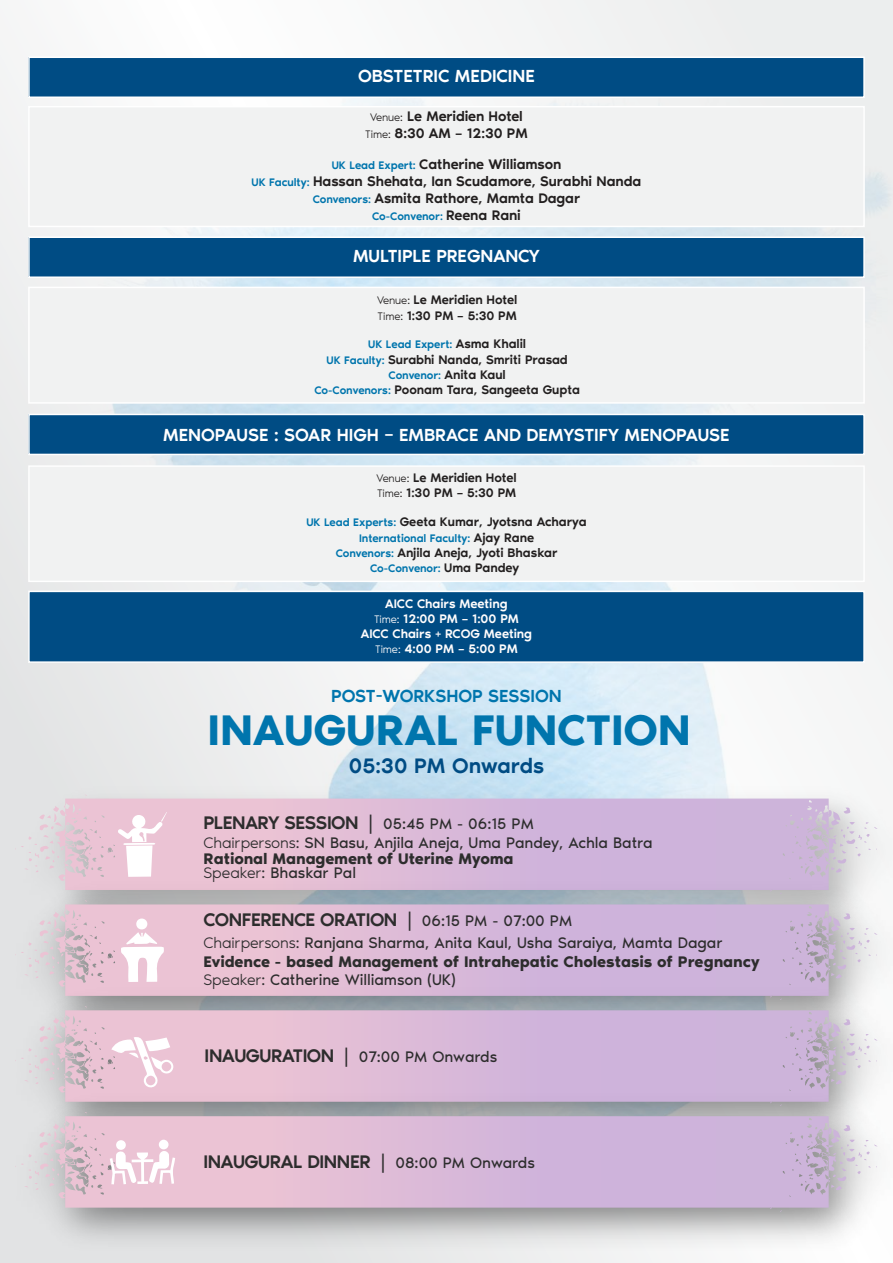
<style>
.page{position:relative;width:893px;height:1263px;background:#fff}
.page>*{position:absolute;margin:0;border:0;box-sizing:border-box;transform-origin:0 0}
.t1{font:600 43.95px "Noir Pro";color:#0075ad}
.t2{font:500 21.6px "Noir Pro";color:#004c84}
.t3{font:500 18.75px "Noir Pro";letter-spacing:-.02em;color:#2d2d2d}
.t4{font:500 18px "Noir Pro";color:#fff}
.t5{font:500 18px "Noir Pro";letter-spacing:-.01em;color:#0075ad}
.t6{font:15.75px/18.9px "Noir Pro";letter-spacing:-.01em;color:#2d2d2d}
.t7{font:600 15.75px "Noir Pro";letter-spacing:-.01em;color:#2d2d2d}
.t8{font:500 14.25px/17.1px "Noir Pro";letter-spacing:-.01em;color:#221f1f;text-align:center}
.t9{font:500 12.75px/15.3px "Noir Pro";letter-spacing:-.01em;color:#221f1f}
.t10{font:500 12.75px/15px "Noir Pro";color:#fffdfd;text-align:center}
.t11{font:500 11.25px "Noir Pro";letter-spacing:-.005em;color:#0075ad}
.s1{font-weight:300;font-size:11.25px}
.s2{font-size:11.25px;color:#0075ad}
.s3{font-size:14.25px;color:#221f1f}
.s4{font-size:12.75px;color:#221f1f}
.s5{font-weight:400;font-size:15.75px}
.s6{font-weight:300}
.s7{font-weight:600}
.s8{font-weight:500;font-size:18.75px}
</style>
<div class="page">
<div style="left:29px;top:57px;width:835px;height:40px;background:#004c84"></div>
<div style="left:28px;top:57px;width:837px;height:41px;border:2px solid #fff"></div>
<div style="left:28px;top:106px;width:837px;height:121px;background:#f1f2f2;border:2px solid #fff"></div>
<div style="left:29px;top:237px;width:835px;height:40px;background:#004c84"></div>
<div style="left:28px;top:236px;width:837px;height:42px;border:2px solid #fff"></div>
<div style="left:28px;top:287px;width:837px;height:117px;background:#f1f2f2;border:2px solid #fff"></div>
<div style="left:29px;top:414px;width:835px;height:40px;background:#004c84"></div>
<div style="left:28px;top:414px;width:837px;height:41px;border:2px solid #fff"></div>
<div style="left:28px;top:465px;width:837px;height:117px;background:#f1f2f2;border:1px solid #fff"></div>
<img style="left:0;top:774px;width:893px;height:94px">
<svg style="left:65px;top:795px;width:764px;height:73px;background:#d9bcd8"></svg>
<svg style="left:118px;top:812px;width:49px;height:56px"></svg>
<img style="left:0;top:868px;width:893px;height:106px">
<svg style="left:65px;top:900px;width:764px;height:74px;background:#d6b9d5"></svg>
<svg style="left:121px;top:932px;width:43px;height:42px"></svg>
<div style="left:136px;top:918px;width:11px;height:11px;background:#fff;border-radius:50%"></div>
<img style="left:0;top:974px;width:893px;height:106px">
<svg style="left:65px;top:1006px;width:764px;height:74px;background:#d5b8d4"></svg>
<svg style="left:111px;top:1036px;width:63px;height:44px"></svg>
<img style="left:0;top:1080px;width:893px;height:183px">
<svg style="left:65px;top:1112px;width:764px;height:95px;background:#d6b8d4"></svg>
<svg style="left:110px;top:1150px;width:65px;height:34px"></svg>
<div style="left:159px;top:1139px;width:10px;height:10px;background:#fff;border-radius:50%"></div>
<div style="left:116px;top:1140px;width:10px;height:10px;background:#fff;border-radius:50%"></div>
<div style="left:28px;top:591px;width:837px;height:72px;background:#004c84;border:2px solid #fff"></div>
<p class="t4" style="left:358px;top:62px;width:178px">OBSTETRIC MEDICINE</p>
<p class="t8" style="left:365px;top:107px;width:164px"><span class="s1">Venue:</span> Le Meridien Hotel<br><span class="s1">Time:</span> 8:30 AM – 12:30 PM</p>
<p class="t8" style="left:252px;top:154px;width:391px"><span class="s2">UK Lead Expert:</span> Catherine Williamson<br><span class="s2">UK Faculty:</span> Hassan Shehata, Ian Scudamore, Surabhi Nanda<br><span class="s2">Convenors:</span> Asmita Rathore, Mamta Dagar</p>
<p class="t11" style="left:372px;top:207px;width:150px">Co-Convenor: <span class="s3">Reena Rani</span></p>
<p class="t4" style="left:353px;top:242px;width:188px">MULTIPLE PREGNANCY</p>
<p class="t9" style="left:377px;top:291px;width:142px"><span class="s1">Venue:</span> Le Meridien Hotel<br><span class="s1">Time:</span> 1:30 PM – 5:30 PM</p>
<p class="t11" style="left:368px;top:336px;width:159px">UK Lead Expert: <span class="s4">Asma Khalil</span></p>
<p class="t9" style="left:327px;top:351px;width:243px"><span class="s2">UK Faculty:</span> Surabhi Nanda, Smriti Prasad</p>
<p class="t11" style="left:389px;top:366px;width:119px">Convenor: <span class="s4">Anita Kaul</span></p>
<p class="t9" style="left:314px;top:381px;width:267px"><span class="s2">Co-Convenors:</span> Poonam Tara, Sangeeta Gupta</p>
<p class="t4" style="left:163px;top:420px;width:568px">MENOPAUSE : SOAR HIGH – EMBRACE AND DEMYSTIFY MENOPAUSE</p>
<p class="t9" style="left:377px;top:469px;width:142px"><span class="s1">Venue:</span> Le Meridien Hotel<br><span class="s1">Time:</span> 1:30 PM – 5:30 PM</p>
<p class="t9" style="left:306px;top:513px;width:282px"><span class="s2">UK Lead Experts:</span> Geeta Kumar, Jyotsna Acharya</p>
<p class="t11" style="left:359px;top:529px;width:177px">International Faculty: <span class="s4">Ajay Rane</span></p>
<p class="t9" style="left:336px;top:544px;width:223px"><span class="s2">Convenors:</span> Anjila Aneja, Jyoti Bhaskar</p>
<p class="t11" style="left:370px;top:559px;width:151px">Co-Convenor: <span class="s4">Uma Pandey</span></p>
<p class="t10" style="left:361px;top:595px;width:173px">AICC Chairs Meeting<br><span class="s1">Time:</span> 12:00 PM – 1:00 PM<br>AICC Chairs + RCOG Meeting<br><span class="s1">Time:</span> 4:00 PM – 5:00 PM</p>
<p class="t5" style="left:331px;top:681px;width:232px">POST-WORKSHOP SESSION</p>
<h1 class="t1" style="left:207px;top:695px;width:485px">INAUGURAL FUNCTION</h1>
<h2 class="t2" style="left:349px;top:749px;width:197px">05:30 PM Onwards</h2>
<p class="t3" style="left:203px;top:807px;width:332px">PLENARY SESSION | <span class="s5">05:45 PM - 06:15 PM</span></p>
<p class="t7" style="left:203px;top:846px;width:312px">Rational Management of Uterine Myoma</p>
<p class="t6" style="left:203px;top:832px;width:451px"><span class="s6">Chairpersons:</span> SN Basu, Anjila Aneja, Uma Pandey, Achla Batra</p>
<p class="t6" style="left:203px;top:862px;width:154px"><span class="s6">Speaker:</span> Bhaskar Pal</p>
<p class="t3" style="left:203px;top:905px;width:370px">CONFERENCE ORATION | <span class="s5">06:15 PM - 07:00 PM</span></p>
<p class="t6" style="left:203px;top:932px;width:558px"><span class="s6">Chairpersons:</span> Ranjana Sharma, Anita Kaul, Usha Saraiya, Mamta Dagar<br><span class="s7">Evidence - based Management of Intrahepatic Cholestasis of Pregnancy<br></span><span class="s6">Speaker:</span> Catherine Williamson (UK)</p>
<p class="t6" style="left:205px;top:1047px;width:294px"><span class="s8">INAUGURATION |</span> 07:00 PM Onwards</p>
<p class="t3" style="left:203px;top:1147px;width:333px">INAUGURAL DINNER | <span class="s5">08:00 PM Onwards</span></p>
</div>
